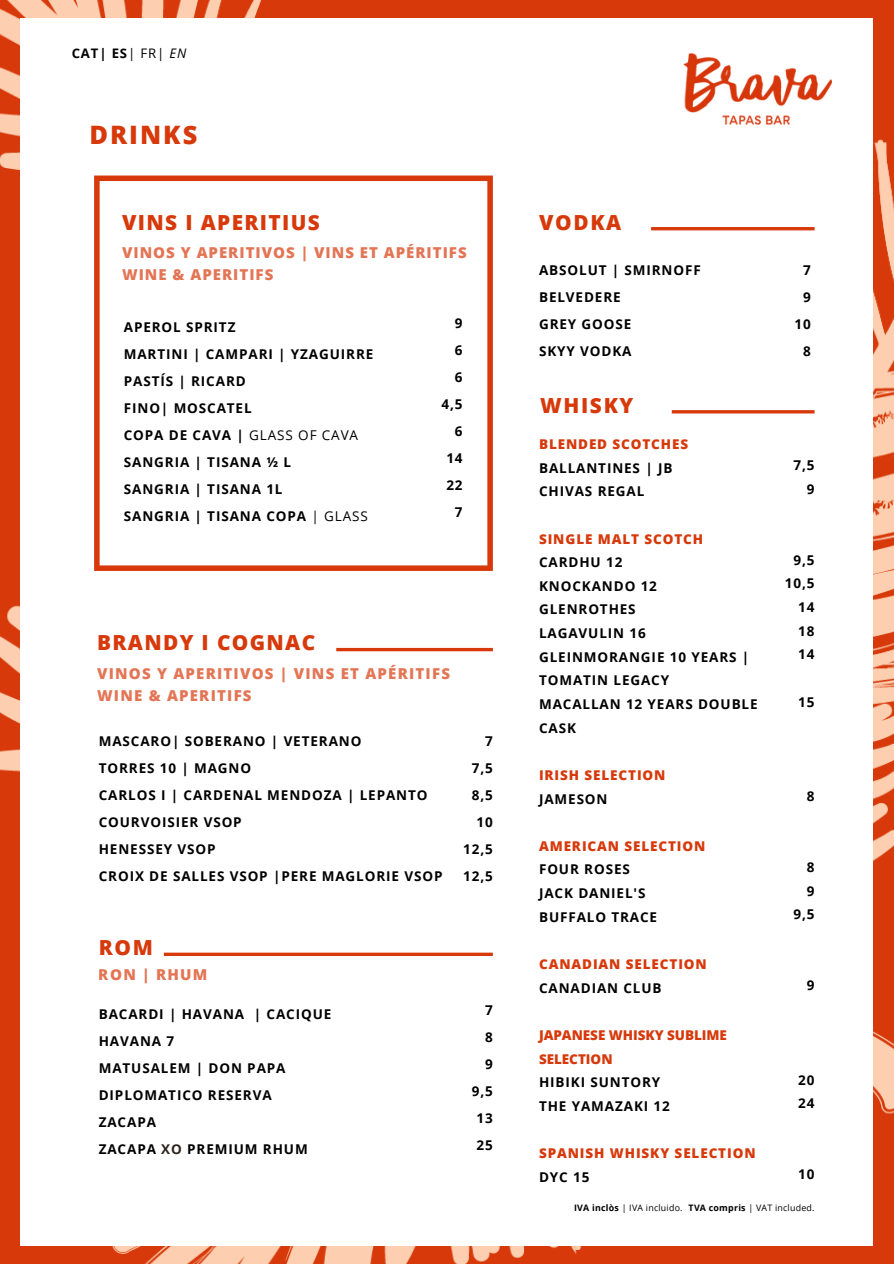
<style>
.page{position:relative;width:894px;height:1264px;background:#fff}
.page>*{position:absolute;margin:0;border:0;box-sizing:border-box;transform-origin:0 0}
.t1{font:800 25.35px "Open Sans";letter-spacing:.08em;color:#d7390b}
.t2{font:800 20.85px "Open Sans";letter-spacing:.065em;color:#d7390b}
.t3{font:800 15px/22.5px "Open Sans";letter-spacing:.08em;color:#d7390b}
.t4{font:700 13.5px/27px "Open Sans";letter-spacing:.065em;color:#000}
.t5{font:800 13.5px "Open Sans";letter-spacing:.065em;color:#d7390b}
.t6{font:800 13.5px/23.7px "Open Sans";letter-spacing:-.005em;color:#d7390b}
.t7{font:700 13.2px "Open Sans";color:#000}
.t8{font:8.85px "Open Sans";letter-spacing:.025em;color:#000}
.s1{font-weight:400}
.s2{font-weight:400;font-style:italic}
.s3{color:#2b241e}
.s4{font-weight:700}
</style>
<div class="page">
<img style="left:0;top:0;width:893px;height:1263px">
<div style="left:20px;top:18px;width:853px;height:1227px;background:#fff"></div>
<img style="left:683px;top:53px;width:148px;height:71px">
<svg style="left:164px;top:952px;width:328px;height:4px"></svg>
<hr style="left:336px;top:648px;width:156px;height:3px;background:#d7390b">
<hr style="left:651px;top:227px;width:163px;height:3px;background:#d7390b">
<hr style="left:671px;top:410px;width:143px;height:3px;background:#d7390b">
<svg style="left:94px;top:175px;width:398px;height:395px"></svg>
<h2 class="t7" style="left:72px;top:44px;width:116px">CAT| ES<span class="s1">| FR|</span> <span class="s2">EN</span></h2>
<h1 class="t1" style="left:89px;top:117px;width:109px">DRINKS</h1>
<h5 class="t2" style="left:122px;top:207px;width:199px">VINS I APERITIUS</h5>
<p class="t3" style="left:122px;top:241px;width:346px">VINOS Y APERITIVOS | VINS ET APÉRITIFS<br>WINE &amp; APERITIFS</p>
<h4 class="t4" style="left:124px;top:313px;width:251px">APEROL SPRITZ<br>MARTINI | CAMPARI | YZAGUIRRE<br>PASTÍS | RICARD<br>FINO| MOSCATEL<br>COPA DE CAVA | <span class="s1">GLASS OF CAVA<br></span>SANGRIA | TISANA ½ L<br>SANGRIA | TISANA 1L<br>SANGRIA | TISANA COPA <span class="s1">| GLASS</span></h4>
<h4 class="t2" style="left:97px;top:628px;width:219px">BRANDY I COGNAC</h4>
<h3 class="t4" style="left:441px;top:309px;width:23px;text-align:right">9<br>6<br>6<br>4,5<br>6<br>14<br>22<br>7</h3>
<p class="t3" style="left:97px;top:661px;width:354px">VINOS Y APERITIVOS | VINS ET APÉRITIFS<br>WINE &amp; APERITIFS</p>
<p class="t4" style="left:99px;top:727px;width:345px">MASCARO| SOBERANO | VETERANO<br>TORRES 10 | MAGNO<br>CARLOS I | CARDENAL MENDOZA | LEPANTO<br>COURVOISIER VSOP<br>HENESSEY VSOP<br>CROIX DE SALLES VSOP |PERE MAGLORIE VSOP</p>
<h2 class="t4" style="left:463px;top:727px;width:31px;text-align:right">7<br>7,5<br>8,5<br>10<br>12,5<br>12,5</h2>
<h3 class="t2" style="left:99px;top:932px;width:56px">ROM</h3>
<p class="t3" style="left:99px;top:963px;width:110px">RON | RHUM</p>
<h4 class="t4" style="left:99px;top:1000px;width:234px">BACARDI | HAVANA | CACIQUE<br>HAVANA 7<br>MATUSALEM | DON PAPA<br>DIPLOMATICO RESERVA<br>ZACAPA<br>ZACAPA <span class="s3">XO</span> PREMIUM RHUM</h4>
<h4 class="t4" style="left:471px;top:995px;width:23px;text-align:right">7<br>8<br>9<br>9,5<br>13<br>25</h4>
<h3 class="t2" style="left:539px;top:207px;width:84px">VODKA</h3>
<p class="t4" style="left:539px;top:256px;width:163px">ABSOLUT | SMIRNOFF<br>BELVEDERE<br>GREY GOOSE<br>SKYY VODKA</p>
<h2 class="t2" style="left:540px;top:391px;width:95px">WHISKY</h2>
<p class="t5" style="left:539px;top:434px;width:151px">BLENDED SCOTCHES</p>
<p class="t4" style="left:539px;top:455px;width:135px;line-height:23.7px">BALLANTINES | JB<br>CHIVAS REGAL</p>
<p class="t5" style="left:539px;top:529px;width:166px">SINGLE MALT SCOTCH</p>
<p class="t4" style="left:539px;top:550px;width:220px;line-height:23.7px">CARDHU 12<br>KNOCKANDO 12<br>GLENROTHES<br>LAGAVULIN 16<br>GLEINMORANGIE 10 YEARS |<br>TOMATIN LEGACY<br>MACALLAN 12 YEARS DOUBLE<br>CASK</p>
<p class="t5" style="left:539px;top:765px;width:128px">IRISH SELECTION</p>
<p class="t4" style="left:539px;top:784px;width:70px">JAMESON</p>
<p class="t5" style="left:539px;top:836px;width:168px">AMERICAN SELECTION</p>
<p class="t4" style="left:539px;top:857px;width:120px;line-height:23.7px">FOUR ROSES<br>JACK DANIEL'S<br>BUFFALO TRACE</p>
<p class="t5" style="left:539px;top:954px;width:169px">CANADIAN SELECTION</p>
<p class="t4" style="left:539px;top:973px;width:124px">CANADIAN CLUB</p>
<p class="t6" style="left:539px;top:1022px;width:189px">JAPANESE WHISKY SUBLIME<br>SELECTION</p>
<p class="t4" style="left:539px;top:1070px;width:132px;line-height:23.7px">HIBIKI SUNTORY<br>THE YAMAZAKI 12</p>
<p class="t5" style="left:539px;top:1143px;width:218px">SPANISH WHISKY SELECTION</p>
<p class="t4" style="left:539px;top:1162px;width:52px">DYC 15</p>
<h4 class="t4" style="left:794px;top:256px;width:18px;text-align:right">7<br>9<br>10<br>8</h4>
<h4 class="t4" style="left:793px;top:453px;width:23px;line-height:23.7px;text-align:right">7,5<br>9</h4>
<h2 class="t4" style="left:784px;top:547px;width:31px;line-height:23.7px;text-align:right">9,5<br>10,5<br>14<br>18<br>14</h2>
<h4 class="t4" style="left:798px;top:688px;width:18px">15</h4>
<h4 class="t4" style="left:806px;top:782px;width:9px">8</h4>
<h4 class="t4" style="left:793px;top:855px;width:23px;line-height:23.7px;text-align:right">8<br>9<br>9,5</h4>
<h4 class="t4" style="left:806px;top:971px;width:9px">9</h4>
<h4 class="t4" style="left:798px;top:1067px;width:18px;line-height:23.7px">20<br>24</h4>
<h4 class="t4" style="left:798px;top:1160px;width:18px">10</h4>
<h2 class="t8" style="left:574px;top:1201px;width:110px"><span class="s4">IVA inclòs</span> | IVA incluido.</h2>
<p class="t8" style="left:688px;top:1201px;width:127px"><span class="s4">TVA compris</span> | VAT included.</p>
</div>
